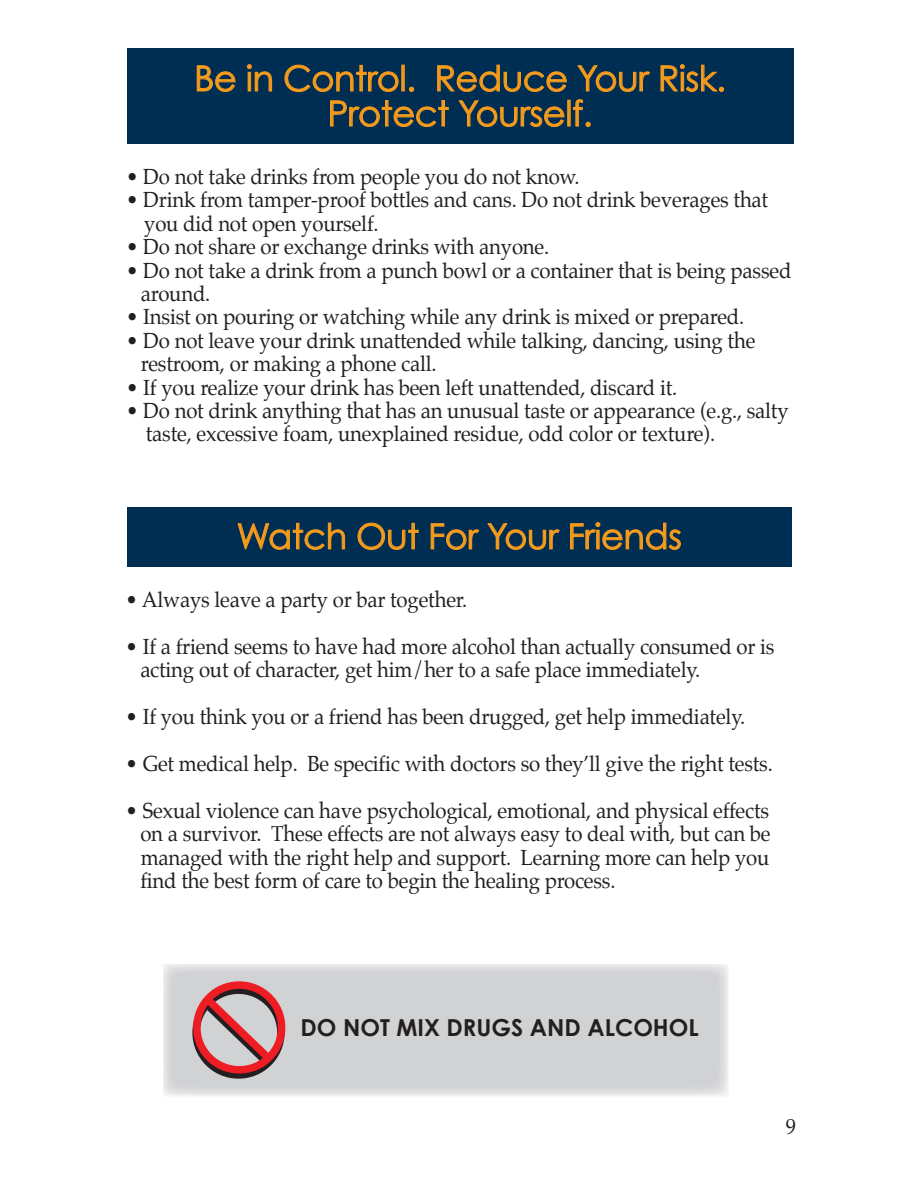
<style>
.page{position:relative;width:918px;height:1188px;background:#fff}
.page>*{position:absolute;margin:0;border:0;box-sizing:border-box;transform-origin:0 0}
.t1{font:35.1px/35.1px "Century Gothic";letter-spacing:-.01em;color:#f89c1c;text-align:center}
.t2{font:700 23.4px "Century Gothic";color:#231f20}
.t3{font:21.45px/23.4px "Palatino";letter-spacing:-.01em;color:#231f20;scale:.95 1}
</style>
<div class="page">
<div style="left:127px;top:48px;width:667px;height:95px;background:#002e52"></div>
<div style="left:127px;top:507px;width:665px;height:60px;background:#002e52"></div>
<svg style="left:197px;top:65px;width:39px;height:27px"></svg>
<svg style="left:247px;top:64px;width:25px;height:28px"></svg>
<svg style="left:284px;top:64px;width:115px;height:28px"></svg>
<div style="left:402px;top:65px;width:3px;height:26px;border:1px solid #f89c1c"></div>
<svg style="left:409px;top:86px;width:6px;height:6px"></svg>
<svg style="left:437px;top:64px;width:130px;height:28px"></svg>
<svg style="left:577px;top:65px;width:73px;height:27px"></svg>
<svg style="left:660px;top:64px;width:65px;height:28px"></svg>
<svg style="left:330px;top:100px;width:119px;height:27px"></svg>
<svg style="left:458px;top:100px;width:107px;height:27px"></svg>
<svg style="left:573px;top:99px;width:18px;height:28px"></svg>
<svg style="left:237px;top:522px;width:108px;height:28px"></svg>
<svg style="left:357px;top:522px;width:62px;height:28px"></svg>
<svg style="left:430px;top:523px;width:50px;height:27px"></svg>
<svg style="left:487px;top:523px;width:73px;height:27px"></svg>
<svg style="left:570px;top:522px;width:111px;height:28px"></svg>
<div style="left:163px;top:964px;width:565px;height:132px;background:#d1d2d4"></div>
<div style="left:192px;top:986px;width:93px;height:93px;border:8px solid #231f20;border-radius:50%"></div>
<div style="left:193px;top:981px;width:92px;height:93px;border:8px solid #ee1d23;border-radius:50%"></div>
<svg style="left:196px;top:988px;width:82px;height:85px"></svg>
<h2 class="t1" style="left:194px;top:60px;width:533px">Be in Control. Reduce Your Risk.<br>Protect Yourself.</h2>
<p class="t3" style="left:126px;top:167px;width:479px">• Do not take drinks from people you do not know.</p>
<p class="t3" style="left:144px;top:190px;width:658px;text-indent:-18px">• Drink from tamper-proof bottles and cans. Do not drink beverages that you did not open yourself.</p>
<p class="t3" style="left:126px;top:237px;width:447px">• Do not share or exchange drinks with anyone.</p>
<p class="t3" style="left:141px;top:260px;width:686px;text-indent:-15px">• Do not take a drink from a punch bowl or a container that is being passed around.</p>
<p class="t3" style="left:126px;top:307px;width:652px">• Insist on pouring or watching while any drink is mixed or prepared.</p>
<p class="t3" style="left:141px;top:331px;width:648px;text-indent:-15px">• Do not leave your drink unattended while talking, dancing, using the restroom, or making a phone call.</p>
<p class="t3" style="left:126px;top:377px;width:582px">• If you realize your drink has been left unattended, discard it.</p>
<p class="t3" style="left:146px;top:401px;width:678px;text-indent:-20px">• Do not drink anything that has an unusual taste or appearance (e.g., salty taste, excessive foam, unexplained residue, odd color or texture).</p>
<h2 class="t1" style="left:237px;top:518px;width:447px">Watch Out For Your Friends</h2>
<p class="t3" style="left:126px;top:590px;width:361px">• Always leave a party or bar together.</p>
<p class="t3" style="left:140px;top:637px;width:669px;text-indent:-15px">• If a friend seems to have had more alcohol than actually consumed or is acting out of character, get him/her to a safe place immediately.</p>
<p class="t3" style="left:126px;top:707px;width:654px">• If you think you or a friend has been drugged, get help immediately.</p>
<p class="t3" style="left:126px;top:754px;width:683px">• Get medical help. Be specific with doctors so they’ll give the right tests.</p>
<p class="t3" style="left:140px;top:801px;width:665px;text-align:justify;text-indent:-15px">• Sexual violence can have psychological, emotional, and physical effects on a survivor. These effects are not always easy to deal with, but can be managed with the right help and support. Learning more can help you find the best form of care to begin the healing process.</p>
<p class="t2" style="left:301px;top:1012px;width:400px">DO NOT MIX DRUGS AND ALCOHOL</p>
<p class="t3" style="left:786px;top:1117px;width:12px">9</p>
</div>
